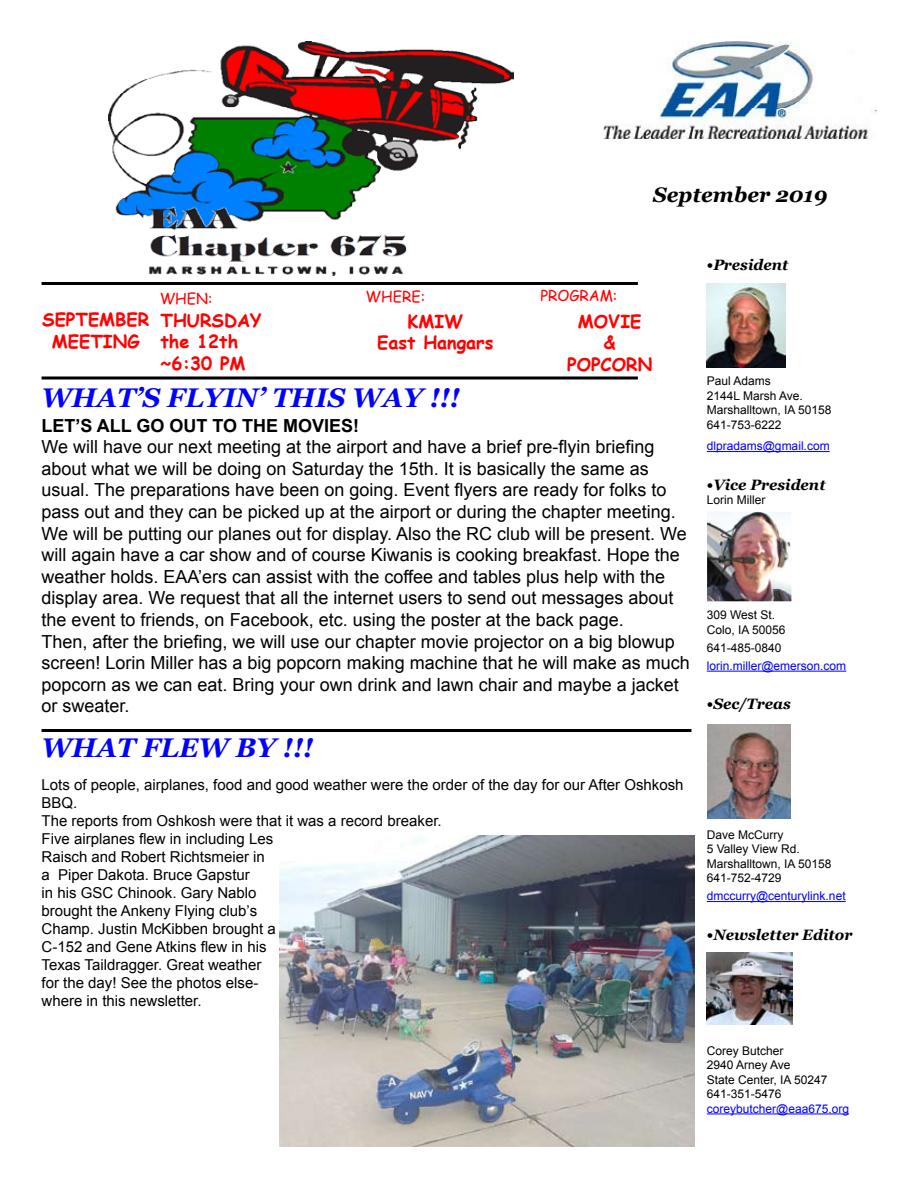
<style>
.page{position:relative;width:918px;height:1188px;background:#fff}
.page>*{position:absolute;margin:0;border:0;box-sizing:border-box;transform-origin:0 0}
.t1{font:italic 700 27px "Georgia";color:#00f}
.t2{font:italic 700 21px "Georgia";color:#000}
.t3{font:18px/21.6px "Arial";color:#000}
.t4{font:700 18px/21.6px "Comic Sans MS";color:#f00;text-align:center}
.t5{font:700 18px "Arial";color:#000}
.t6{font:15px/18px "Arial";color:#000}
.t7{font:italic 700 15px "Georgia";color:#000}
.t8{font:15px "Comic Sans MS";color:#f00}
.t9{font:12px/14.4px "Arial";color:#000}
.t10{font:12px "Arial";color:#00f}
</style>
<div class="page">
<hr style="left:42px;top:282px;width:596px;height:3px;background:#000">
<hr style="left:42px;top:729px;width:649px;height:3px;background:#000">
<img style="left:603px;top:42px;width:273px;height:97px">
<svg style="left:42px;top:376px;width:596px;height:4px;background:#3f3f3f"></svg>
<img style="left:108px;top:42px;width:405px;height:234px">
<hr style="left:707px;top:451px;width:123px;height:1px;background:#00f">
<hr style="left:707px;top:671px;width:139px;height:1px;background:#00f">
<hr style="left:707px;top:901px;width:139px;height:1px;background:#00f">
<hr style="left:707px;top:1114px;width:142px;height:1px;background:#00f">
<img style="left:707px;top:953px;width:86px;height:71px">
<img style="left:707px;top:724px;width:83px;height:95px">
<img style="left:707px;top:284px;width:79px;height:84px">
<img style="left:707px;top:511px;width:84px;height:90px">
<img style="left:280px;top:836px;width:414px;height:310px">
<p class="t2" style="left:653px;top:181px;width:176px">September 2019</p>
<p class="t4" style="left:42px;top:308px;width:109px">SEPTEMBER<br>MEETING</p>
<p class="t8" style="left:160px;top:287px;width:54px">WHEN:</p>
<p class="t4" style="left:160px;top:309px;width:103px;text-align:left">THURSDAY the 12th ~6:30 PM</p>
<p class="t8" style="left:366px;top:285px;width:61px">WHERE:</p>
<p class="t4" style="left:377px;top:310px;width:118px">KMIW<br>East Hangars</p>
<h1 class="t1" style="left:42px;top:380px;width:420px">WHAT’S FLYIN’ THIS WAY !!!</h1>
<p class="t8" style="left:540px;top:285px;width:79px">PROGRAM:</p>
<p class="t4" style="left:567px;top:310px;width:87px">MOVIE<br>&amp;<br>POPCORN</p>
<p class="t5" style="left:42px;top:413px;width:319px">LET’S ALL GO OUT TO THE MOVIES!</p>
<p class="t3" style="left:42px;top:436px;width:650px">We will have our next meeting at the airport and have a brief pre-flyin briefing about what we will be doing on Saturday the 15th. It is basically the same as usual. The preparations have been on going. Event flyers are ready for folks to pass out and they can be picked up at the airport or during the chapter meeting.<br>We will be putting our planes out for display. Also the RC club will be present. We will again have a car show and of course Kiwanis is cooking breakfast. Hope the weather holds. EAA’ers can assist with the coffee and tables plus help with the display area. We request that all the internet users to send out messages about the event to friends, on Facebook, etc. using the poster at the back page.<br>Then, after the briefing, we will use our chapter movie projector on a big blowup screen! Lorin Miller has a big popcorn making machine that he will make as much popcorn as we can eat. Bring your own drink and lawn chair and maybe a jacket or sweater.</p>
<h1 class="t1" style="left:42px;top:730px;width:273px">WHAT FLEW BY !!!</h1>
<p class="t6" style="left:42px;top:776px;width:644px">Lots of people, airplanes, food and good weather were the order of the day for our After Oshkosh BBQ.<br>The reports from Oshkosh were that it was a record breaker.<br>Five airplanes flew in including Les<br>Raisch and Robert Richtsmeier in<br>a Piper Dakota. Bruce Gapstur<br>in his GSC Chinook. Gary Nablo<br>brought the Ankeny Flying club’s<br>Champ. Justin McKibben brought a<br>C-152 and Gene Atkins flew in his<br>Texas Taildragger. Great weather<br>for the day! See the photos else-<br>where in this newsletter.</p>
<p class="t7" style="left:707px;top:255px;width:83px">•President</p>
<p class="t9" style="left:707px;top:374px;width:126px">Paul Adams<br>2144L Marsh Ave.<br>Marshalltown, IA 50158<br>641-753-6222</p>
<p class="t10" style="left:707px;top:438px;width:124px">dlpradams@gmail.com</p>
<p class="t7" style="left:707px;top:475px;width:120px">•Vice President</p>
<p class="t9" style="left:707px;top:493px;width:60px">Lorin Miller</p>
<p class="t9" style="left:707px;top:608px;width:80px">309 West St.<br>Colo, IA 50056</p>
<p class="t9" style="left:707px;top:641px;width:76px">641-485-0840</p>
<p class="t10" style="left:707px;top:658px;width:141px">lorin.miller@emerson.com</p>
<p class="t7" style="left:707px;top:695px;width:86px">•Sec/Treas</p>
<p class="t9" style="left:707px;top:828px;width:126px">Dave McCurry<br>5 Valley View Rd.<br>Marshalltown, IA 50158<br>641-752-4729</p>
<p class="t10" style="left:707px;top:888px;width:140px">dmccurry@centurylink.net</p>
<p class="t7" style="left:707px;top:925px;width:147px">•Newsletter Editor</p>
<p class="t9" style="left:707px;top:1044px;width:122px">Corey Butcher<br>2940 Arney Ave<br>State Center, IA 50247<br>641-351-5476</p>
<p class="t10" style="left:707px;top:1101px;width:144px">coreybutcher@eaa675.org</p>
</div>
